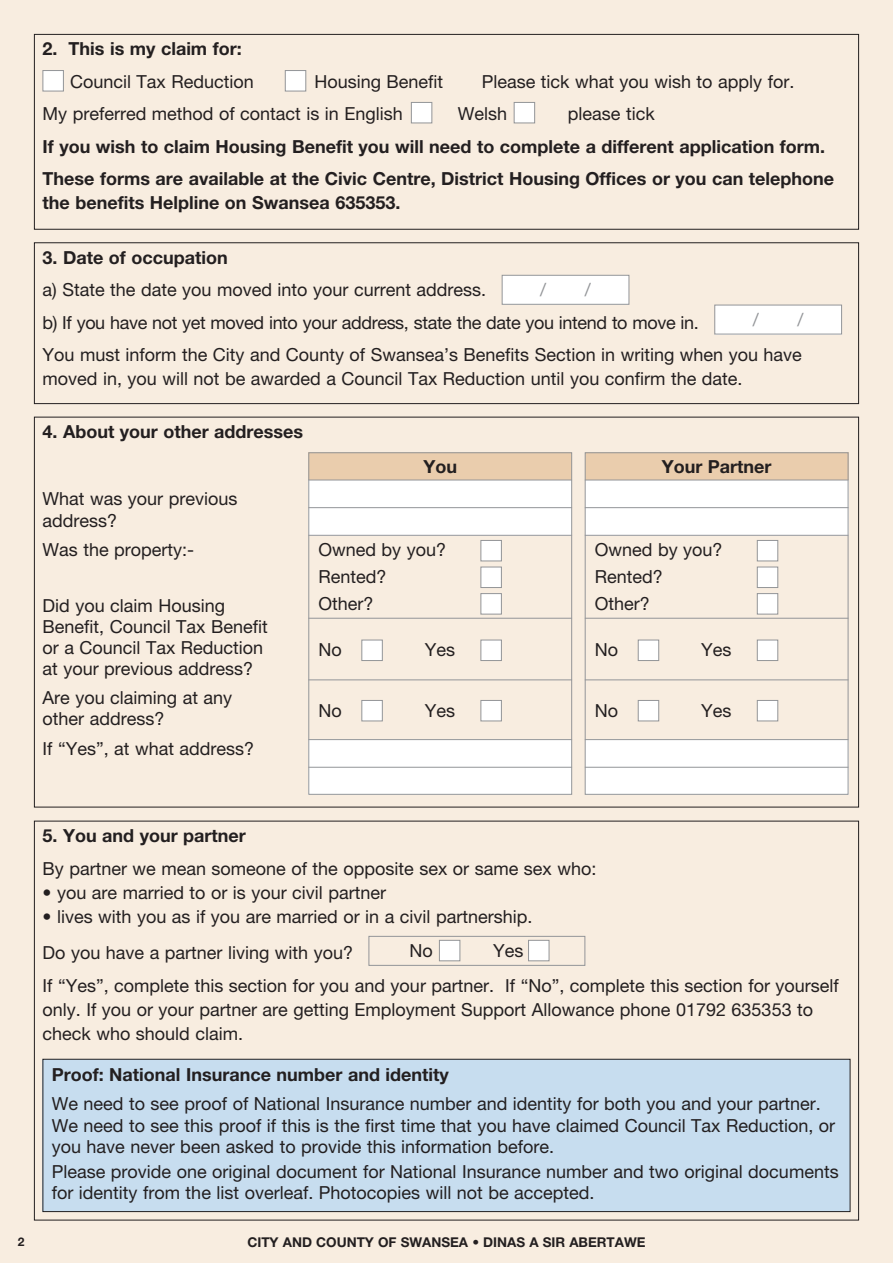
<style>
.page{position:relative;width:893px;height:1263px;background:#f8ede0}
.page>*{position:absolute;margin:0;border:0;box-sizing:border-box;transform-origin:0 0}
.t1{font:18px/21px "Helvetica Neue LT Std";color:#231f20}
.t2{font:700 18px/32.5px "Helvetica Neue LT Std";color:#231f20}
.t3{font:18px "Helvetica Neue LT Std";color:#939598}
.t4{font:700 13.5px "Helvetica Neue LT Std";color:#231f20}
.t5{font:700 12px "Helvetica Neue LT Std";color:#231f20}
</style>
<div class="page">
<div style="left:34px;top:34px;width:825px;height:196px;border:1px solid #231f20"></div>
<div style="left:34px;top:242px;width:825px;height:162px;border:1px solid #231f20"></div>
<div style="left:43px;top:1059px;width:807px;height:152px;background:#c7ddef"></div>
<div style="left:43px;top:1059px;width:807px;height:153px;border:1px solid #231f20"></div>
<div style="left:502px;top:275px;width:127px;height:29px;background:#fff"></div>
<div style="left:502px;top:275px;width:127px;height:30px;border:1px solid #939598"></div>
<div style="left:715px;top:305px;width:127px;height:29px;background:#fff"></div>
<div style="left:714px;top:305px;width:128px;height:29px;border:1px solid #939598"></div>
<div style="left:411px;top:102px;width:21px;height:21px;background:#fff;border:1px solid #939598"></div>
<div style="left:514px;top:102px;width:21px;height:21px;background:#fff;border:1px solid #939598"></div>
<div style="left:43px;top:70px;width:21px;height:21px;background:#fff;border:1px solid #939598"></div>
<div style="left:285px;top:70px;width:21px;height:21px;background:#fff;border:1px solid #939598"></div>
<div style="left:369px;top:936px;width:216px;height:30px;border:1px solid #939598"></div>
<div style="left:439px;top:940px;width:21px;height:21px;background:#fff;border:1px solid #939598"></div>
<div style="left:528px;top:940px;width:21px;height:21px;background:#fff;border:1px solid #939598"></div>
<div style="left:308px;top:452px;width:264px;height:28px;background:#eacdad"></div>
<div style="left:308px;top:480px;width:264px;height:55px;background:#fff"></div>
<div style="left:308px;top:739px;width:264px;height:56px;background:#fff"></div>
<hr style="left:308px;top:480px;width:264px;height:1px;background:#939598">
<hr style="left:308px;top:507px;width:264px;height:1px;background:#939598">
<hr style="left:308px;top:535px;width:264px;height:1px;background:#939598">
<hr style="left:308px;top:618px;width:264px;height:1px;background:#939598">
<hr style="left:308px;top:679px;width:264px;height:1px;background:#939598">
<hr style="left:308px;top:739px;width:264px;height:1px;background:#939598">
<hr style="left:308px;top:767px;width:264px;height:1px;background:#939598">
<div style="left:308px;top:452px;width:264px;height:343px;border:1px solid #939598"></div>
<div style="left:480px;top:540px;width:22px;height:21px;background:#fff;border:1px solid #939598"></div>
<div style="left:480px;top:567px;width:22px;height:21px;background:#fff;border:1px solid #939598"></div>
<div style="left:480px;top:593px;width:22px;height:21px;background:#fff;border:1px solid #939598"></div>
<div style="left:480px;top:640px;width:22px;height:21px;background:#fff;border:1px solid #939598"></div>
<div style="left:361px;top:640px;width:22px;height:21px;background:#fff;border:1px solid #939598"></div>
<div style="left:480px;top:700px;width:22px;height:21px;background:#fff;border:1px solid #939598"></div>
<div style="left:361px;top:700px;width:22px;height:21px;background:#fff;border:1px solid #939598"></div>
<div style="left:585px;top:452px;width:263px;height:28px;background:#eacdad"></div>
<div style="left:585px;top:480px;width:263px;height:55px;background:#fff"></div>
<div style="left:585px;top:739px;width:263px;height:56px;background:#fff"></div>
<hr style="left:585px;top:480px;width:263px;height:1px;background:#939598">
<hr style="left:585px;top:507px;width:263px;height:1px;background:#939598">
<hr style="left:585px;top:535px;width:263px;height:1px;background:#939598">
<hr style="left:585px;top:618px;width:263px;height:1px;background:#939598">
<hr style="left:585px;top:679px;width:263px;height:1px;background:#939598">
<hr style="left:585px;top:739px;width:263px;height:1px;background:#939598">
<hr style="left:585px;top:767px;width:263px;height:1px;background:#939598">
<div style="left:585px;top:452px;width:263px;height:343px;border:1px solid #939598"></div>
<div style="left:757px;top:540px;width:21px;height:21px;background:#fff;border:1px solid #939598"></div>
<div style="left:757px;top:567px;width:21px;height:21px;background:#fff;border:1px solid #939598"></div>
<div style="left:757px;top:593px;width:21px;height:21px;background:#fff;border:1px solid #939598"></div>
<div style="left:757px;top:640px;width:21px;height:21px;background:#fff;border:1px solid #939598"></div>
<div style="left:638px;top:640px;width:21px;height:21px;background:#fff;border:1px solid #939598"></div>
<div style="left:757px;top:700px;width:21px;height:21px;background:#fff;border:1px solid #939598"></div>
<div style="left:638px;top:700px;width:21px;height:21px;background:#fff;border:1px solid #939598"></div>
<p class="t2" style="left:43px;top:32px;width:201px">2. This is my claim for:</p>
<p class="t1" style="left:70px;top:71px;width:185px">Council Tax Reduction</p>
<p class="t1" style="left:314px;top:71px;width:130px">Housing Benefit</p>
<p class="t1" style="left:482px;top:71px;width:314px">Please tick what you wish to apply for.</p>
<p class="t1" style="left:43px;top:103px;width:362px">My preferred method of contact is in English</p>
<p class="t1" style="left:458px;top:103px;width:51px">Welsh</p>
<p class="t1" style="left:568px;top:103px;width:88px">please tick</p>
<p class="t2" style="left:43px;top:130px;width:793px">If you wish to claim Housing Benefit you will need to complete a different application form.<br>These forms are available at the Civic Centre, District Housing Offices or you can telephone</p>
<p class="t2" style="left:43px;top:186px;width:359px">the benefits Helpline on Swansea 635353.</p>
<p class="t2" style="left:43px;top:241px;width:187px">3. Date of occupation</p>
<p class="t1" style="left:43px;top:273px;width:761px;line-height:32.5px">a) State the date you moved into your current address.<br>b) If you have not yet moved into your address, state the date you intend to move in.<br>You must inform the City and County of Swansea’s Benefits Section in writing when you have</p>
<p class="t1" style="left:43px;top:368px;width:702px">moved in, you will not be awarded a Council Tax Reduction until you confirm the date.</p>
<p class="t3" style="left:540px;top:279px;width:7px">/</p>
<p class="t3" style="left:585px;top:279px;width:7px">/</p>
<p class="t3" style="left:753px;top:309px;width:7px">/</p>
<p class="t3" style="left:797px;top:309px;width:7px">/</p>
<p class="t2" style="left:43px;top:415px;width:262px">4. About your other addresses</p>
<p class="t1" style="left:43px;top:487px;width:196px;line-height:21.6px">What was your previous address?</p>
<p class="t1" style="left:43px;top:539px;width:153px">Was the property:-</p>
<p class="t1" style="left:43px;top:595px;width:227px">Did you claim Housing<br>Benefit, Council Tax Benefit or a Council Tax Reduction at your previous address?</p>
<p class="t1" style="left:43px;top:687px;width:191px">Are you claiming at any other address?</p>
<p class="t1" style="left:43px;top:738px;width:213px">If “Yes”, at what address?</p>
<p class="t2" style="left:423px;top:450px;width:35px">You</p>
<p class="t1" style="left:318px;top:536px;width:129px;line-height:27px">Owned by you?<br>Rented?<br>Other?</p>
<p class="t1" style="left:318px;top:639px;width:25px">No</p>
<p class="t1" style="left:425px;top:639px;width:32px">Yes</p>
<p class="t1" style="left:318px;top:700px;width:25px">No</p>
<p class="t1" style="left:425px;top:700px;width:32px">Yes</p>
<p class="t2" style="left:662px;top:450px;width:111px">Your Partner</p>
<p class="t1" style="left:595px;top:536px;width:129px;line-height:27px">Owned by you?<br>Rented?<br>Other?</p>
<p class="t1" style="left:595px;top:639px;width:25px">No</p>
<p class="t1" style="left:701px;top:639px;width:32px">Yes</p>
<p class="t1" style="left:595px;top:700px;width:25px">No</p>
<p class="t1" style="left:701px;top:700px;width:32px">Yes</p>
<p class="t2" style="left:43px;top:819px;width:205px">5. You and your partner</p>
<p class="t1" style="left:43px;top:857px;width:555px">By partner we mean someone of the opposite sex or same sex who:</p>
<p class="t1" style="left:43px;top:881px;width:345px">• you are married to or is your civil partner</p>
<p class="t1" style="left:43px;top:897px;width:491px;line-height:36.8px">• lives with you as if you are married or in a civil partnership.<br>Do you have a partner living with you?</p>
<p class="t1" style="left:43px;top:973px;width:798px;line-height:24px">If “Yes”, complete this section for you and your partner. If “No”, complete this section for yourself only. If you or your partner are getting Employment Support Allowance phone 01792 635353 to check who should claim.</p>
<p class="t1" style="left:409px;top:940px;width:25px">No</p>
<p class="t1" style="left:493px;top:940px;width:32px">Yes</p>
<p class="t2" style="left:52px;top:1058px;width:399px">Proof: National Insurance number and identity</p>
<p class="t1" style="left:52px;top:1093px;width:785px">We need to see proof of National Insurance number and identity for both you and your partner.<br>We need to see this proof if this is the first time that you have claimed Council Tax Reduction, or you have never been asked to provide this information before.</p>
<p class="t1" style="left:52px;top:1160px;width:788px">Please provide one original document for National Insurance number and two original documents for identity from the list overleaf. Photocopies will not be accepted.</p>
<p class="t5" style="left:18px;top:1234px;width:8px">2</p>
<p class="t4" style="left:247px;top:1233px;width:400px">CITY AND COUNTY OF SWANSEA • DINAS A SIR ABERTAWE</p>
</div>
